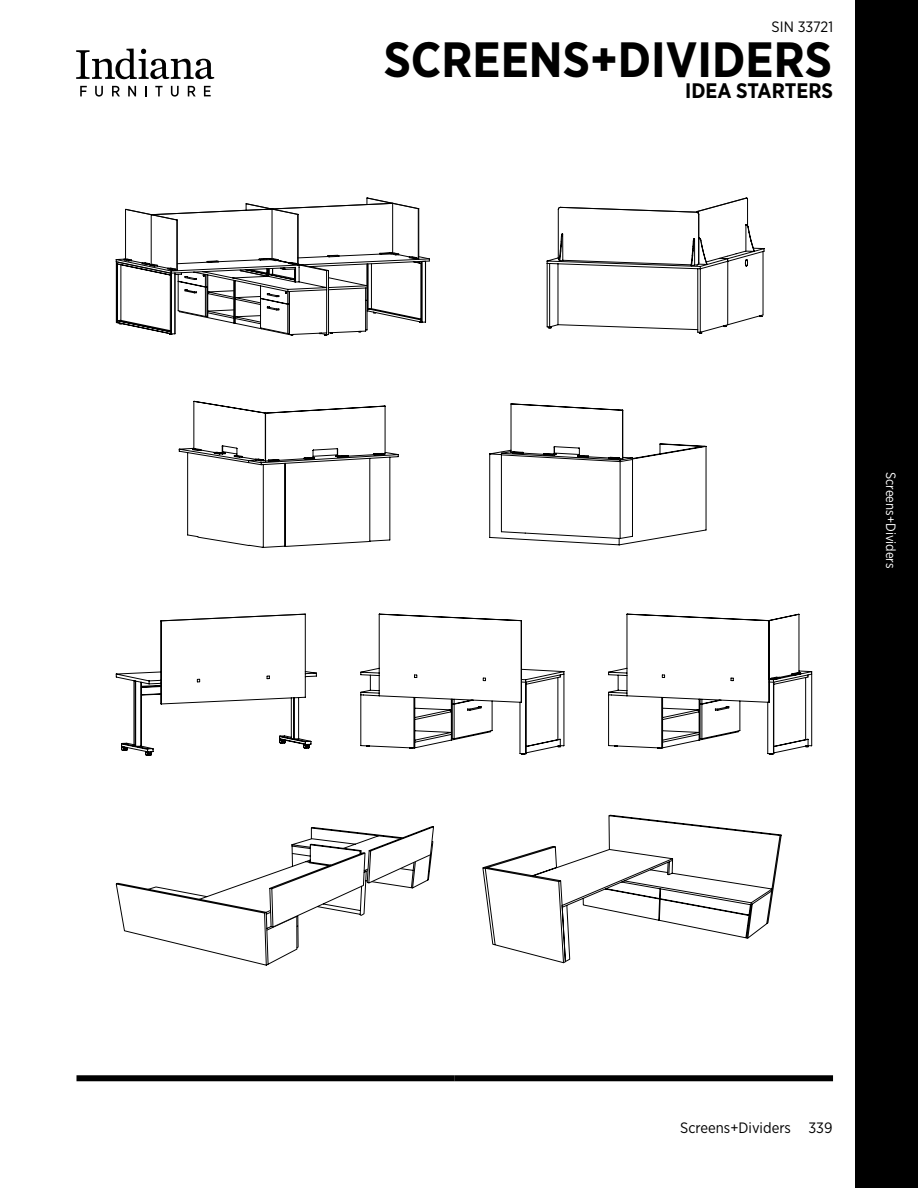
<style>
.page{position:relative;width:918px;height:1188px;background:#fff}
.page>*{position:absolute;margin:0;border:0;box-sizing:border-box;transform-origin:0 0}
.t1{font:700 49.5px "Gotham Narrow";color:#000}
.t2{font:700 21px "Gotham Narrow";color:#000}
.t3{font:15px "Gotham Narrow";color:#000}
.t4{font:13.5px "Gotham Narrow";color:#fff}
</style>
<div class="page">
<div style="left:76px;top:1075px;width:379px;height:6px;background:#000"></div>
<div style="left:455px;top:1075px;width:378px;height:6px;background:#000"></div>
<svg style="left:76px;top:49px;width:138px;height:30px"></svg>
<svg style="left:80px;top:86px;width:7px;height:10px"></svg>
<svg style="left:95px;top:86px;width:8px;height:11px"></svg>
<svg style="left:112px;top:86px;width:8px;height:10px"></svg>
<svg style="left:128px;top:86px;width:8px;height:10px"></svg>
<svg style="left:145px;top:86px;width:2px;height:10px"></svg>
<svg style="left:155px;top:86px;width:8px;height:10px"></svg>
<svg style="left:171px;top:86px;width:8px;height:11px"></svg>
<svg style="left:188px;top:86px;width:8px;height:10px"></svg>
<svg style="left:204px;top:86px;width:7px;height:10px"></svg>
<div style="left:855px;top:0;width:63px;height:1188px;background:#000"></div>
<svg style="left:116px;top:198px;width:314px;height:137px"></svg>
<svg style="left:547px;top:198px;width:217px;height:136px"></svg>
<svg style="left:179px;top:401px;width:220px;height:147px"></svg>
<svg style="left:489px;top:404px;width:217px;height:141px"></svg>
<svg style="left:116px;top:614px;width:201px;height:142px"></svg>
<svg style="left:360px;top:614px;width:204px;height:141px"></svg>
<svg style="left:608px;top:614px;width:204px;height:141px"></svg>
<svg style="left:483px;top:815px;width:299px;height:148px"></svg>
<svg style="left:116px;top:875px;width:182px;height:91px"></svg>
<svg style="left:266px;top:826px;width:168px;height:123px"></svg>
<p class="t3" style="left:772px;top:17px;width:63px">SIN 33721</p>
<h1 class="t1" style="left:384px;top:27px;width:450px">SCREENS+DIVIDERS</h1>
<h2 class="t2" style="left:685px;top:77px;width:149px">IDEA STARTERS</h2>
<p class="t4" style="left:899px;top:472px;width:98px;rotate:90deg">Screens+Dividers</p>
<p class="t3" style="left:680px;top:1118px;width:112px">Screens+Dividers</p>
<p class="t3" style="left:808px;top:1118px;width:26px">339</p>
</div>
